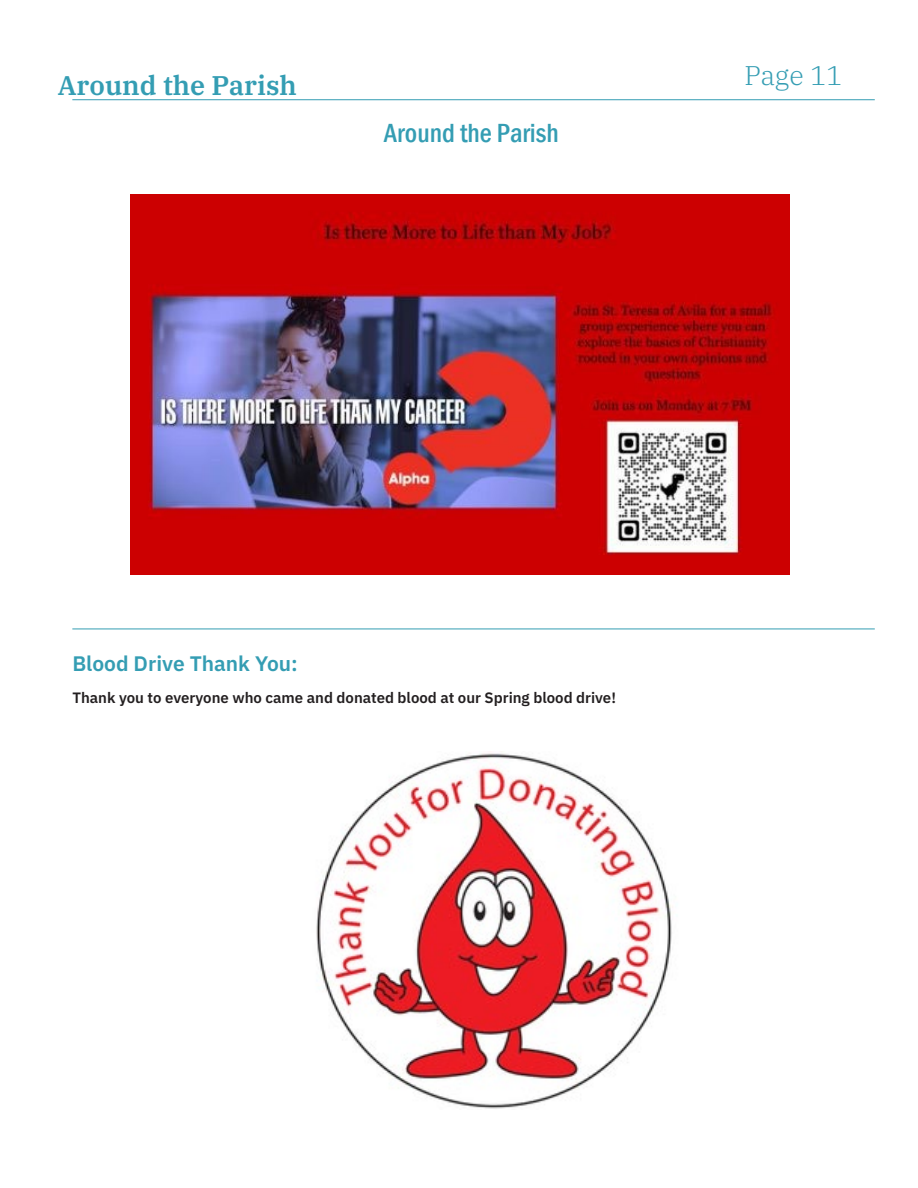
<style>
.page{position:relative;width:918px;height:1188px;background:#fff}
.page>*{position:absolute;margin:0;border:0;box-sizing:border-box;transform-origin:0 0}
.t1{font:27px "IBM Plex Serif Sm Bld";color:#349db3}
.t2{font:500 condensed 27px "Franklin Gothic";color:#349db3}
.t3{font:300 27px "IBM Plex Serif";letter-spacing:-.005em;color:#349db3}
.t4{font:21px "IBM Plex Sans Sm Bld";color:#349db3}
.t5{font:15px "IBM Plex Sans Sm Bld";color:#231f20}
</style>
<div class="page">
<hr style="left:72px;top:99px;width:803px;height:1px;background:#349db3">
<hr style="left:72px;top:629px;width:803px;height:1px;background:#349db3">
<img style="left:130px;top:194px;width:659px;height:380px">
<img style="left:316px;top:753px;width:356px;height:356px">
<h1 class="t1" style="left:58px;top:64px;width:241px">Around the Parish</h1>
<h1 class="t2" style="left:384px;top:115px;width:177px">Around the Parish</h1>
<h1 class="t3" style="left:745px;top:55px;width:99px">Page 11</h1>
<h2 class="t4" style="left:72px;top:647px;width:227px">Blood Drive Thank You:</h2>
<p class="t5" style="left:72px;top:686px;width:545px">Thank you to everyone who came and donated blood at our Spring blood drive!</p>
</div>
